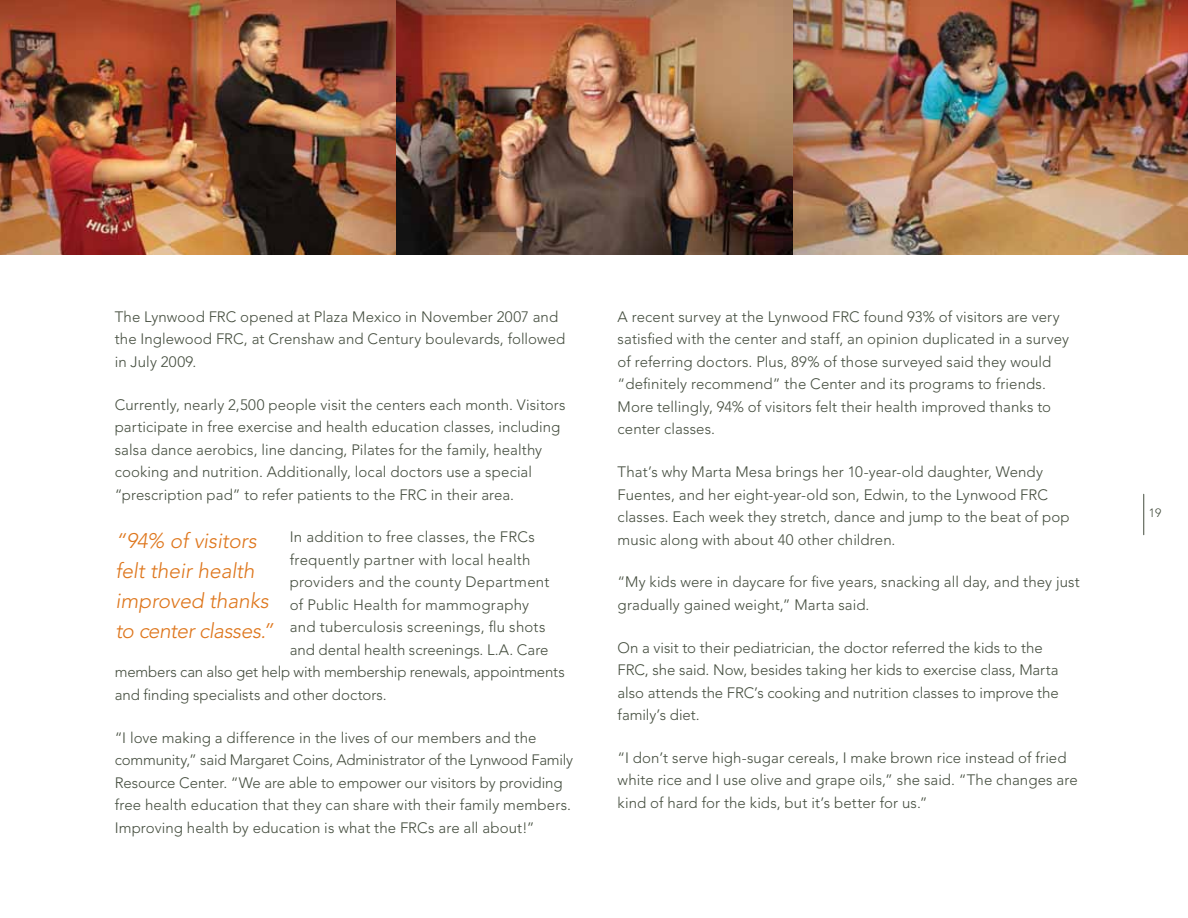
<style>
.page{position:relative;width:1188px;height:918px;background:#fff}
.page>*{position:absolute;margin:0;border:0;box-sizing:border-box;transform-origin:0 0}
.t1{font:italic 300 21px/30px "Avenir LT Std";letter-spacing:-.015em;color:#de761c}
.t2{font:300 15px/22.5px "Avenir LT Std";letter-spacing:.005em;color:#444d3e}
.t3{font:300 12px "Avenir LT Std";color:#444d3e}
</style>
<div class="page">
<img style="left:792px;top:0;width:396px;height:255px">
<hr style="left:1143px;top:494px;width:1px;height:41px;background:#444d3e">
<img style="left:0;top:0;width:396px;height:255px">
<img style="left:396px;top:0;width:396px;height:255px">
<p class="t2" style="left:115px;top:305px;width:452px">The Lynwood FRC opened at Plaza Mexico in November 2007 and the Inglewood FRC, at Crenshaw and Century boulevards, followed in July 2009.</p>
<p class="t2" style="left:115px;top:393px;width:452px">Currently, nearly 2,500 people visit the centers each month. Visitors participate in free exercise and health education classes, including salsa dance aerobics, line dancing, Pilates for the family, healthy cooking and nutrition. Additionally, local doctors use a special “prescription pad” to refer patients to the FRC in their area.</p>
<p class="t2" style="left:290px;top:526px;width:247px">In addition to free classes, the FRCs</p>
<p class="t2" style="left:290px;top:548px;width:242px">frequently partner with local health</p>
<p class="t2" style="left:290px;top:571px;width:261px">providers and the county Department</p>
<p class="t2" style="left:290px;top:593px;width:241px">of Public Health for mammography</p>
<p class="t2" style="left:290px;top:616px;width:257px">and tuberculosis screenings, flu shots</p>
<p class="t2" style="left:290px;top:638px;width:260px">and dental health screenings. L.A. Care</p>
<p class="t2" style="left:115px;top:661px;width:452px">members can also get help with membership renewals, appointments</p>
<p class="t2" style="left:115px;top:683px;width:274px">and finding specialists and other doctors.</p>
<p class="t2" style="left:115px;top:726px;width:460px">“I love making a difference in the lives of our members and the community,” said Margaret Coins, Administrator of the Lynwood Family Resource Center. “We are able to empower our visitors by providing free health education that they can share with their family members.<br>Improving health by education is what the FRCs are all about!”</p>
<h1 class="t1" style="left:116px;top:526px;width:160px">“94% of visitors felt their health improved thanks to center classes.”</h1>
<p class="t2" style="left:618px;top:305px;width:453px">A recent survey at the Lynwood FRC found 93% of visitors are very satisfied with the center and staff, an opinion duplicated in a survey of referring doctors. Plus, 89% of those surveyed said they would “definitely recommend” the Center and its programs to friends.<br>More tellingly, 94% of visitors felt their health improved thanks to center classes.</p>
<p class="t2" style="left:618px;top:461px;width:454px">That’s why Marta Mesa brings her 10-year-old daughter, Wendy Fuentes, and her eight-year-old son, Edwin, to the Lynwood FRC classes. Each week they stretch, dance and jump to the beat of pop music along with about 40 other children.</p>
<p class="t2" style="left:618px;top:571px;width:464px">“My kids were in daycare for five years, snacking all day, and they just gradually gained weight,” Marta said.</p>
<p class="t2" style="left:618px;top:636px;width:443px">On a visit to their pediatrician, the doctor referred the kids to the FRC, she said. Now, besides taking her kids to exercise class, Marta also attends the FRC’s cooking and nutrition classes to improve the family’s diet.</p>
<p class="t2" style="left:618px;top:746px;width:462px">“I don’t serve high-sugar cereals, I make brown rice instead of fried white rice and I use olive and grape oils,” she said. “The changes are kind of hard for the kids, but it’s better for us.”</p>
<p class="t3" style="left:1149px;top:506px;width:14px">19</p>
</div>
